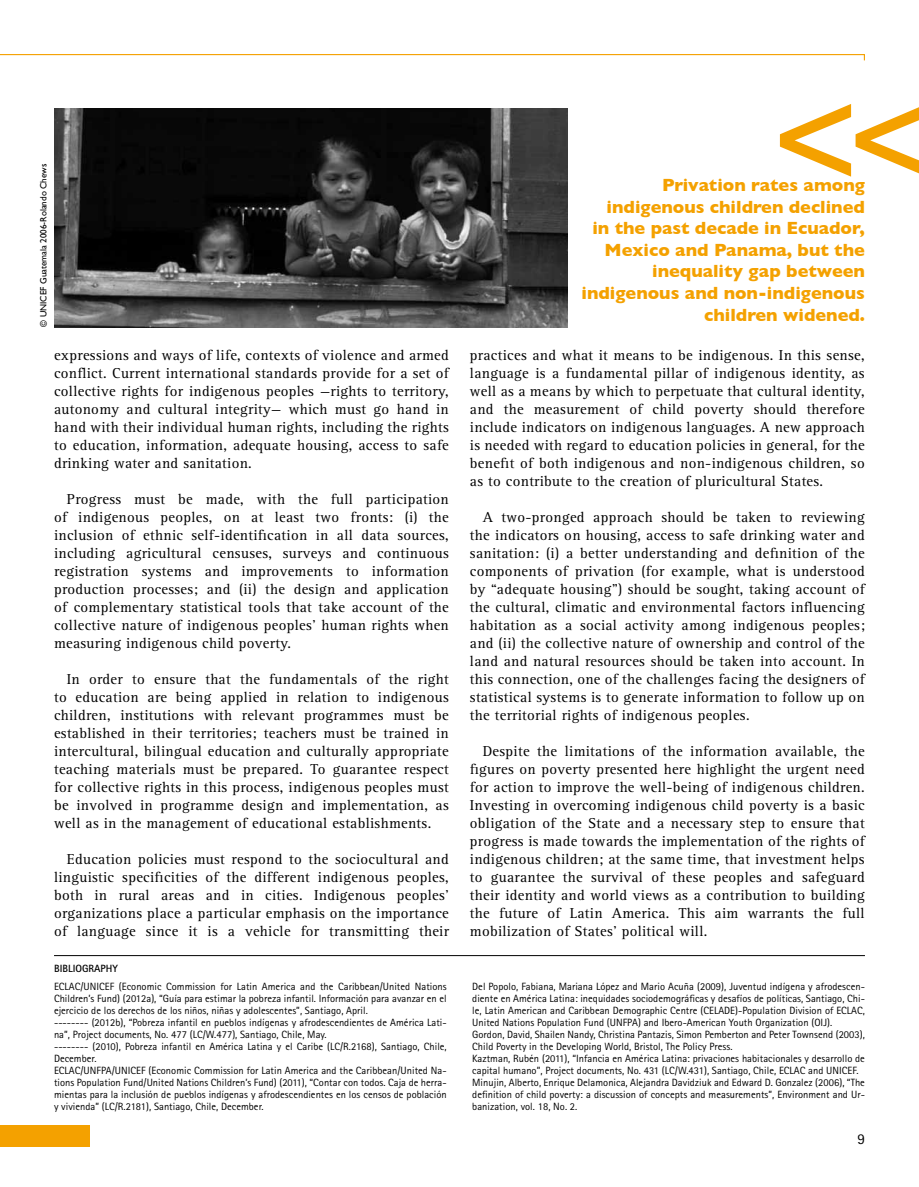
<style>
.page{position:relative;width:919px;height:1187px;background:#fff}
.page>*{position:absolute;margin:0;border:0;box-sizing:border-box;transform-origin:0 0}
.t1{font:700 18px/21.6px "Gill Sans";color:#f4a100;text-align:right}
.t2{font:15px "Rotis Sans Serif";color:#000}
.t3{font:14.85px/18px "Rotis Serif";letter-spacing:.02em;color:#000;text-align:justify}
.t4{font:10.5px/12px "Rotis Sans Serif";letter-spacing:.005em;color:#000}
.t5{font:700 10.5px "Rotis Sans Serif";color:#000}
.t6{font:9px "Gill Sans";color:#000}
</style>
<div class="page">
<svg style="left:0;top:54px;width:865px;height:7px"></svg>
<div style="left:0;top:1125px;width:89px;height:21px;background:#f4a100"></div>
<hr style="left:54px;top:955px;width:810px;height:1px;background:#000">
<img style="left:54px;top:108px;width:514px;height:219px">
<p class="t6" style="left:38px;top:326px;width:164px;rotate:-90deg">© UNICEF Guatemala 2006-Rolando Chews</p>
<p class="t3" style="left:54px;top:347px;width:396px">expressions and ways of life, contexts of violence and armed conflict. Current international standards provide for a set of collective rights for indigenous peoples —rights to territory, autonomy and cultural integrity— which must go hand in hand with their individual human rights, including the rights to education, information, adequate housing, access to safe drinking water and sanitation.</p>
<p class="t3" style="left:54px;top:491px;width:396px;text-indent:13px">Progress must be made, with the full participation of indigenous peoples, on at least two fronts: (i) the inclusion of ethnic self-identification in all data sources, including agricultural censuses, surveys and continuous registration systems and improvements to information production processes; and (ii) the design and application of complementary statistical tools that take account of the collective nature of indigenous peoples’ human rights when measuring indigenous child poverty.</p>
<p class="t3" style="left:54px;top:670px;width:396px;text-indent:13px">In order to ensure that the fundamentals of the right to education are being applied in relation to indigenous children, institutions with relevant programmes must be established in their territories; teachers must be trained in intercultural, bilingual education and culturally appropriate teaching materials must be prepared. To guarantee respect for collective rights in this process, indigenous peoples must be involved in programme design and implementation, as well as in the management of educational establishments.</p>
<p class="t3" style="left:54px;top:850px;width:396px;text-indent:13px">Education policies must respond to the sociocultural and linguistic specificities of the different indigenous peoples, both in rural areas and in cities. Indigenous peoples’ organizations place a particular emphasis on the importance of language since it is a vehicle for transmitting their</p>
<p class="t5" style="left:54px;top:961px;width:59px">BIBLI OGRAPHY</p>
<p class="t1" style="left:581px;top:174px;width:285px">Privation rates among indigenous children declined<br>in the past decade in Ecuador,<br>Mexico and Panama, but the inequality gap between indigenous and non-indigenous children widened.</p>
<p class="t3" style="left:470px;top:347px;width:396px">practices and what it means to be indigenous. In this sense, language is a fundamental pillar of indigenous identity, as well as a means by which to perpetuate that cultural identity, and the measurement of child poverty should therefore include indicators on indigenous languages. A new approach is needed with regard to education policies in general, for the benefit of both indigenous and non-indigenous children, so as to contribute to the creation of pluricultural States.</p>
<p class="t3" style="left:470px;top:508px;width:396px;text-indent:13px">A two-pronged approach should be taken to reviewing the indicators on housing, access to safe drinking water and sanitation: (i) a better understanding and definition of the components of privation (for example, what is understood by “adequate housing”) should be sought, taking account of the cultural, climatic and environmental factors influencing habitation as a social activity among indigenous peoples; and (ii) the collective nature of ownership and control of the land and natural resources should be taken into account. In this connection, one of the challenges facing the designers of statistical systems is to generate information to follow up on the territorial rights of indigenous peoples.</p>
<p class="t3" style="left:470px;top:742px;width:396px;text-indent:13px">Despite the limitations of the information available, the figures on poverty presented here highlight the urgent need for action to improve the well-being of indigenous children.<br>Investing in overcoming indigenous child poverty is a basic obligation of the State and a necessary step to ensure that progress is made towards the implementation of the rights of indigenous children; at the same time, that investment helps to guarantee the survival of these peoples and safeguard their identity and world views as a contribution to building the future of Latin America. This aim warrants the full mobilization of States’ political will.</p>
<p class="t4" style="left:54px;top:979px;width:394px">ECLAC/UNICEF (Economic Commission for Latin America and the Caribbean/United Nations Children’s Fund) (2012a), “Guía para estimar la pobreza infantil. Información para avanzar en el ejercicio de los derechos de los niños, niñas y adolescentes”, Santiago, April.<br>-------- (2012b), “Pobreza infantil en pueblos indígenas y afrodescendientes de América Lati&shy;na”, Project documents, No. 477 (LC/W.477), Santiago, Chile, May.<br>-------- (2010), Pobreza infantil en América Latina y el Caribe (LC/R.2168), Santiago, Chile, December.<br>ECLAC/UNFPA/UNICEF (Economic Commission for Latin America and the Caribbean/United Na&shy;tions Population Fund/United Nations Children’s Fund) (2011), “Contar con todos. Caja de herra&shy;mientas para la inclusión de pueblos indígenas y afrodescendientes en los censos de población y vivienda” (LC/R.2181), Santiago, Chile, December.</p>
<p class="t4" style="left:472px;top:979px;width:394px">Del Popolo, Fabiana, Mariana López and Mario Acuña (2009), Juventud indígena y afrodescen&shy;diente en América Latina: inequidades sociodemográficas y desafíos de políticas, Santiago, Chi&shy;le, Latin American and Caribbean Demographic Centre (CELADE)-Population Division of ECLAC, United Nations Population Fund (UNFPA) and Ibero-American Youth Organization (OIJ).<br>Gordon, David, Shailen Nandy, Christina Pantazis, Simon Pemberton and Peter Townsend (2003), Child Poverty in the Developing World, Bristol, The Policy Press.<br>Kaztman, Rubén (2011), “Infancia en América Latina: privaciones habitacionales y desarrollo de capital humano”, Project documents, No. 431 (LC/W.431), Santiago, Chile, ECLAC and UNICEF.<br>Minujin, Alberto, Enrique Delamonica, Alejandra Davidziuk and Edward D. Gonzalez (2006), “The definition of child poverty: a discussion of concepts and measurements”, Environment and Ur&shy;banization, vol. 18, No. 2.</p>
<p class="t2" style="left:857px;top:1130px;width:9px">9</p>
</div>
